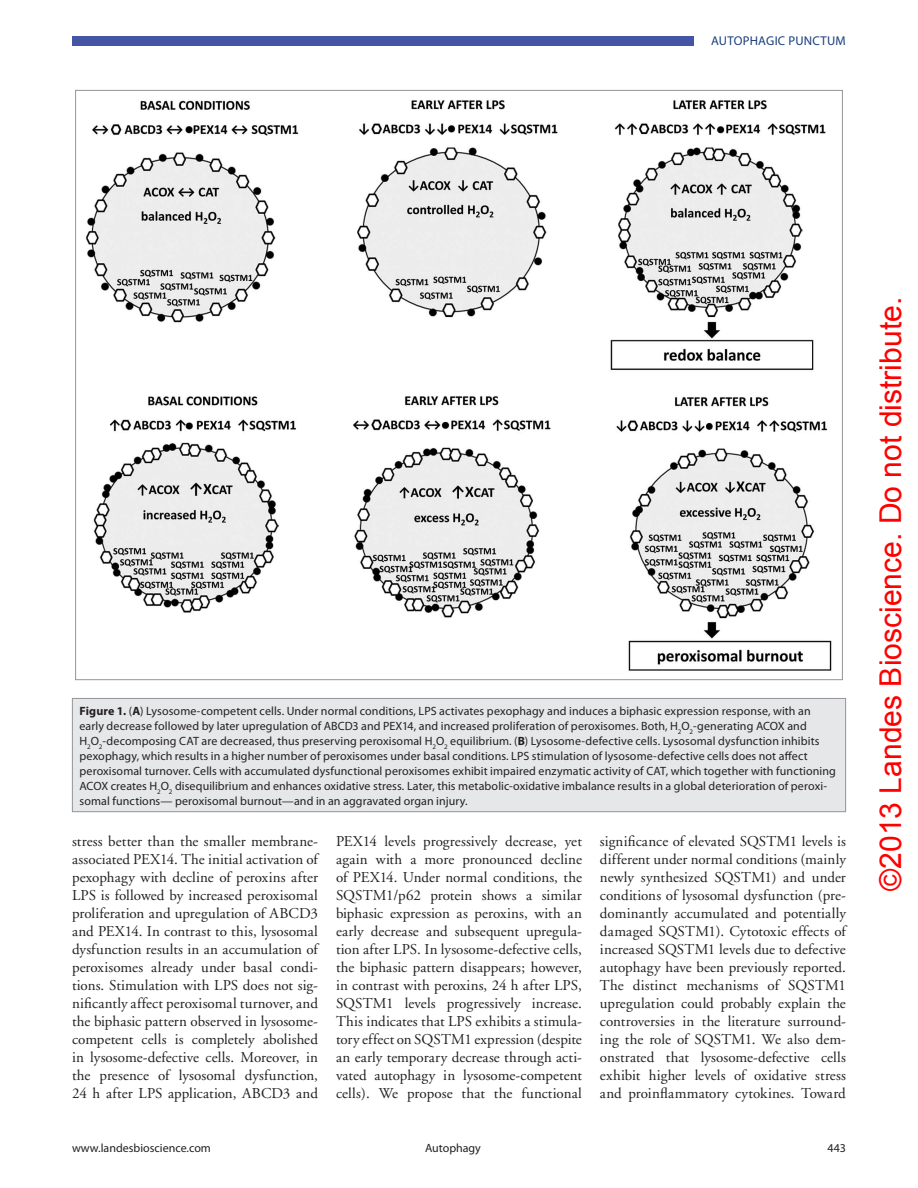
<style>
.page{position:relative;width:918px;height:1188px;background:#fff}
.page>*{position:absolute;margin:0;border:0;box-sizing:border-box;transform-origin:0 0}
.t1{font:30.15px "Arial";color:#f00}
.t2{font:15px/18px "Adobe Garamond";letter-spacing:.005em;color:#231f20;text-align:justify}
.t3{font:12.75px "Myriad Pro";letter-spacing:.02em;color:#193f7c}
.t4{font:12px/15px "Myriad Pro";letter-spacing:.01em;color:#231f20}
.s1{font-weight:700}
</style>
<div class="page">
<div style="left:72px;top:36px;width:622px;height:10px;background:#4455a4"></div>
<img style="left:85px;top:100px;width:747px;height:571px">
<div style="left:72px;top:698px;width:774px;height:114px;background:#e6e7e9"></div>
<div style="left:72px;top:698px;width:774px;height:114px;border:1px solid #939598"></div>
<p class="t3" style="left:711px;top:33px;width:135px">Autophagic Punctum</p>
<p class="t4" style="left:79px;top:703px;width:758px"><span class="s1">Figure 1.</span> (<span class="s1">A</span>) Lysosome-competent cells. Under normal conditions, LPS activates pexophagy and induces a biphasic expression response, with an early decrease followed by later upregulation of ABCD3 and PEX14, and increased proliferation of peroxisomes. Both, H <sub>2</sub>O<sub>2</sub>-generating ACO X and<br>H <sub>2</sub>O<sub>2</sub>-decomposing CAT are decreased, thus preserving peroxisomal H <sub>2</sub>O<sub>2</sub> equilibrium. (<span class="s1">B</span>) Lysosome-defective cells. Lysosomal dysfunction inhibits pexophagy, which results in a higher number of peroxisomes under basal conditions. LPS stimulation of lysosome-defective cells does not affect peroxisomal turnover. Cells with accumulated dysfunctional peroxisomes exhibit impaired enzymatic activity of CAT, which together with functioning ACO X creates H <sub>2</sub>O<sub>2</sub> disequilibrium and enhances oxidative stress. Later, this metabolic-oxidative imbalance results in a global deterioration of peroxi&shy;somal functions— peroxisomal burnout—and in an aggravated organ injury.</p>
<p class="t2" style="left:600px;top:833px;width:248px">significance of elevated SQSTM1 levels is different under normal conditions (mainly newly synthesized SQSTM1) and under conditions of lysosomal dysfunction (pre&shy;dominantly accumulated and potentially damaged SQSTM1). Cytotoxic effects of increased SQSTM1 levels due to defective autophagy have been previously reported.<br>The distinct mechanisms of SQSTM1 upregulation could probably explain the controversies in the literature surround&shy;ing the role of SQSTM1. We also dem&shy;onstrated that lysosome-defective cells exhibit higher levels of oxidative stress and proinflammatory cytokines. Toward</p>
<p class="t2" style="left:72px;top:833px;width:248px">stress better than the smaller membrane&shy;associated PEX14. The initial activation of pexophagy with decline of peroxins after LPS is followed by increased peroxisomal proliferation and upregulation of ABCD3 and PEX14. In contrast to this, lysosomal dysfunction results in an accumulation of peroxisomes already under basal condi&shy;tions. Stimulation with LPS does not sig&shy;nificantly affect peroxisomal turnover, and the biphasic pattern observed in lysosome&shy;competent cells is completely abolished in lysosome-defective cells. Moreover, in the presence of lysosomal dysfunction, 24 h after LPS application, ABCD3 and</p>
<p class="t2" style="left:336px;top:833px;width:247px">PEX14 levels progressively decrease, yet again with a more pronounced decline of PEX14. Under normal conditions, the SQSTM1/p62 protein shows a similar biphasic expression as peroxins, with an early decrease and subsequent upregula&shy;tion after LPS. In lysosome-defective cells, the biphasic pattern disappears; however, in contrast with peroxins, 24 h after LPS, SQSTM1 levels progressively increase.<br>This indicates that LPS exhibits a stimula&shy;tory effect on SQSTM1 expression (despite an early temporary decrease through acti&shy;vated autophagy in lysosome-competent cells). We propose that the functional</p>
<p class="t4" style="left:72px;top:1141px;width:140px">www.landesbioscience.com</p>
<p class="t4" style="left:425px;top:1141px;width:57px">Autophagy</p>
<p class="t4" style="left:828px;top:1141px;width:20px">443</p>
<h1 class="t1" style="left:871px;top:891px;width:595px;rotate:-90deg">©2013 Landes Bioscience. Do not distribute.</h1>
</div>
